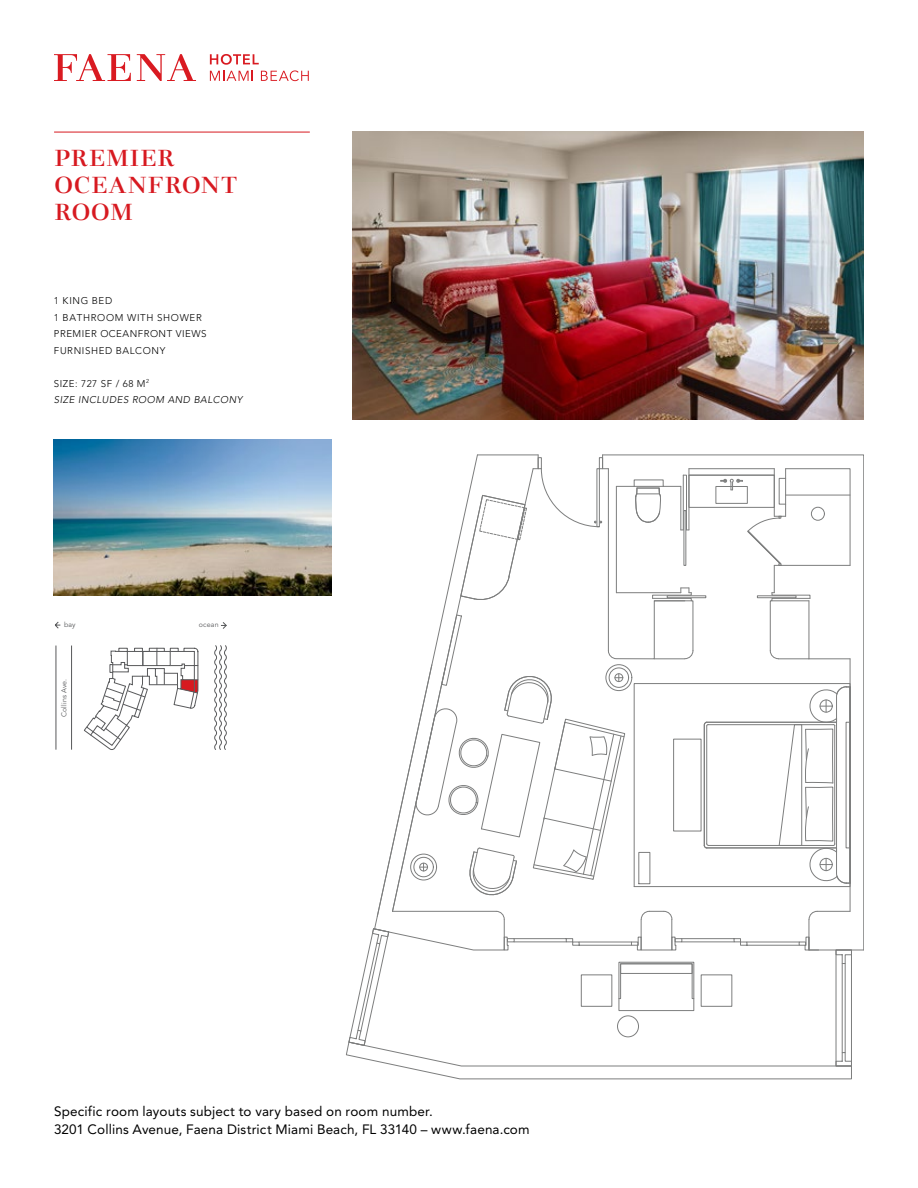
<style>
.page{position:relative;width:918px;height:1188px;background:#fff}
.page>*{position:absolute;margin:0;border:0;box-sizing:border-box;transform-origin:0 0}
.t1{font:22.5px/27px "Faena";letter-spacing:.045em;color:#d71920}
.t2{font:13.5px/18px "Avenir LT Std";letter-spacing:.01em;color:#000}
.t3{font:300 9.75px/16.5px "Avenir LT Std";letter-spacing:.06em;color:#000}
.t4{font:italic 300 9.75px/16.5px "Avenir LT Std";letter-spacing:.05em;color:#000}
.t5{font:7.05px "Avenir LT Std";letter-spacing:.02em;color:#58595b}
.s1{font-style:normal}
</style>
<div class="page">
<svg style="left:54px;top:54px;width:77px;height:27px"></svg>
<svg style="left:137px;top:54px;width:59px;height:27px"></svg>
<svg style="left:210px;top:54px;width:99px;height:27px"></svg>
<hr style="left:54px;top:132px;width:256px;height:1px;background:#d71920">
<svg style="left:221px;top:622px;width:6px;height:7px"></svg>
<hr style="left:71px;top:646px;width:1px;height:104px;background:#58595b">
<hr style="left:56px;top:646px;width:1px;height:104px;background:#58595b">
<svg style="left:214px;top:645px;width:13px;height:105px"></svg>
<svg style="left:55px;top:621px;width:6px;height:8px"></svg>
<hr style="left:809px;top:950px;width:55px;height:1px;background:#7d7e7e">
<svg style="left:346px;top:455px;width:506px;height:624px"></svg>
<hr style="left:786px;top:495px;width:64px;height:1px;background:#7d7e7e">
<svg style="left:84px;top:648px;width:114px;height:102px"></svg>
<img style="left:352px;top:132px;width:512px;height:288px">
<img style="left:54px;top:440px;width:277px;height:156px">
<h1 class="t1" style="left:54px;top:145px;width:184px">PREMIER<br>OCEANFRONT<br>ROOM</h1>
<p class="t3" style="left:54px;top:292px;width:154px">1 KING BED<br>1 BATHROOM WITH SHOWER<br>PREMIER OCEANFRONT VIEWS<br>FURNISHED BALCONY</p>
<p class="t4" style="left:54px;top:375px;width:190px"><span class="s1">SIZE: 727 SF / 68 M</span><sup>2<br></sup>SIZE INCLUDES ROOM AND BALCONY</p>
<p class="t5" style="left:64px;top:621px;width:13px">bay</p>
<p class="t5" style="left:199px;top:621px;width:21px">ocean</p>
<p class="t5" style="left:60px;top:717px;width:40px;rotate:-90deg">Collins Ave.</p>
<p class="t2" style="left:54px;top:1102px;width:477px">Specific room layouts subject to vary based on room number.<br>3201 Collins Avenue, Faena District Miami Beach, FL 33140 – www.faena.com</p>
</div>
